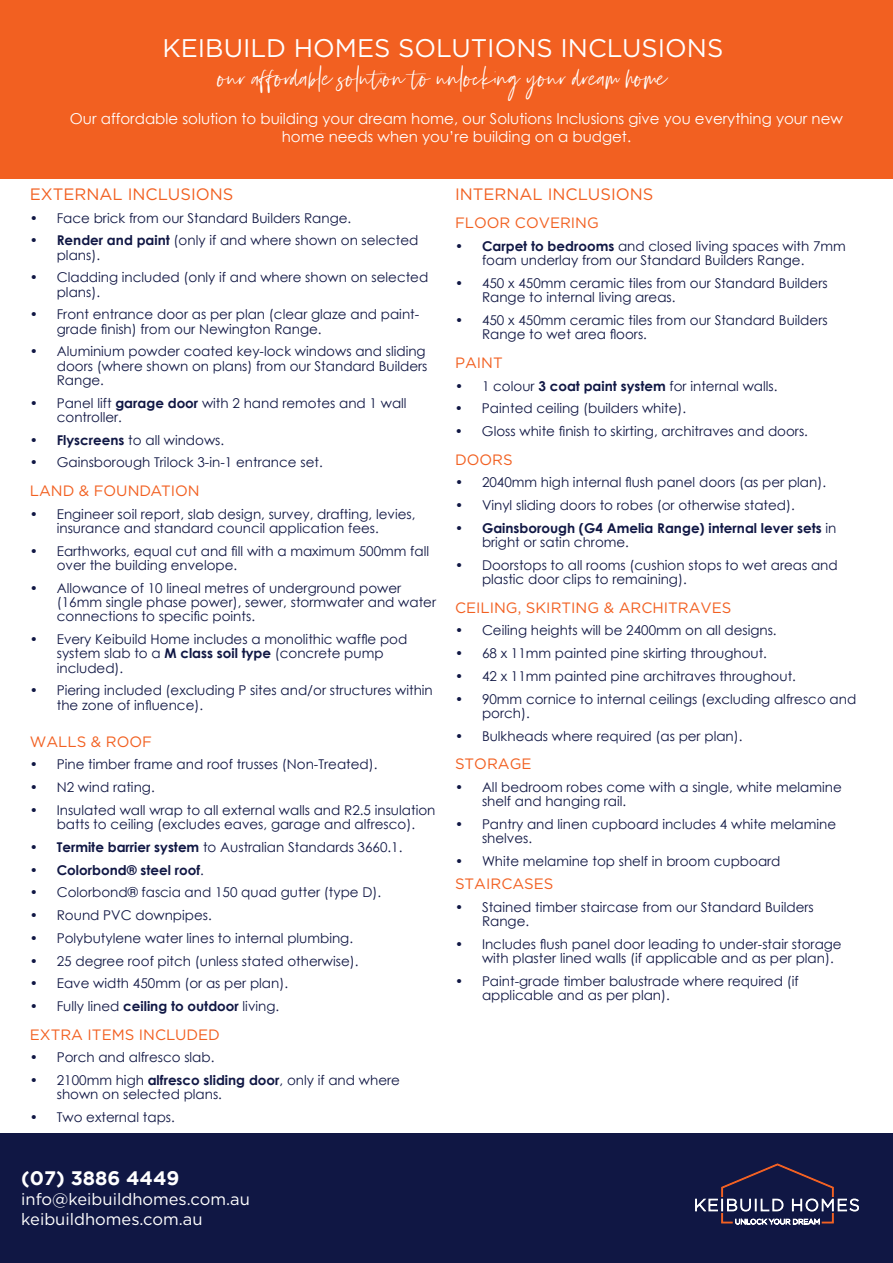
<style>
.page{position:relative;width:893px;height:1263px;background:#fff}
.page>*{position:absolute;margin:0;border:0;box-sizing:border-box;transform-origin:0 0}
.t1{font:31.5px "Silver South Script Alt";color:#fff}
.t2{font:25.5px "Gotham";color:#fff}
.t3{font:700 19.5px "Gotham";color:#fff}
.t4{font:16.5px/19.8px "Gotham";color:#fff}
.t5{font:16.5px "Gotham";color:#f26021}
.t6{font:15px/18px "Century Gothic";color:#fff;text-align:center}
.t7{font:15px "Gotham";color:#f26021}
.t8{font:13.5px/14.2px "Century Gothic";color:#101744}
.t9{font:700 13.5px/14.2px "Century Gothic";color:#101744}
.s1{font-weight:700}
.s2{font-weight:400}
</style>
<div class="page">
<div style="left:0;top:1133px;width:893px;height:130px;background:#101744"></div>
<svg style="left:695px;top:1163px;width:164px;height:61px"></svg>
<div style="left:0;top:0;width:893px;height:179px;background:#f26021"></div>
<h2 class="t2" style="left:162px;top:31px;width:562px">KEIBUILD HOMES SOLUTIONS INCLUSIONS</h2>
<h1 class="t1" style="left:218px;top:59px;width:450px">our affordable solution to unlocking your dream home</h1>
<p class="t6" style="left:70px;top:110px;width:774px">Our affordable solution to building your dream home, our Solutions Inclusions give you everything your new home needs when you’re building on a budget.</p>
<p class="t5" style="left:30px;top:183px;width:205px">EXTERNAL INCLUSIONS</p>
<p class="t8" style="left:30px;top:210px;width:323px">• Face brick from our Standard Builders Range.</p>
<p class="t8" style="left:57px;top:233px;width:363px;text-indent:-27px"><span class="s1">• Render and paint</span> (only if and where shown on selected plans).</p>
<p class="t8" style="left:57px;top:270px;width:373px;text-indent:-27px">• Cladding included (only if and where shown on selected plans).</p>
<p class="t8" style="left:57px;top:307px;width:364px;text-indent:-27px">• Front entrance door as per plan (clear glaze and paint&shy;grade finish) from our Newington Range.</p>
<p class="t8" style="left:57px;top:344px;width:372px;text-indent:-27px">• Aluminium powder coated key-lock windows and sliding doors (where shown on plans) from our Standard Builders<br>Range.</p>
<p class="t8" style="left:57px;top:395px;width:351px;text-indent:-27px">• Panel lift <span class="s1">garage door</span> with 2 hand remotes and 1 wall controller.</p>
<p class="t8" style="left:30px;top:432px;width:196px"><span class="s1">• Flyscreens</span> to all windows.</p>
<p class="t8" style="left:30px;top:455px;width:294px">• Gainsborough Trilock 3-in-1 entrance set.</p>
<p class="t7" style="left:30px;top:481px;width:171px">LAND &amp; FOUNDATION</p>
<p class="t8" style="left:57px;top:506px;width:360px;text-indent:-27px">• Engineer soil report, slab design, survey, drafting, levies, insurance and standard council application fees.</p>
<p class="t8" style="left:57px;top:543px;width:374px;text-indent:-27px">• Earthworks, equal cut and fill with a maximum 500mm fall over the building envelope.</p>
<p class="t8" style="left:57px;top:580px;width:381px;text-indent:-27px">• Allowance of 10 lineal metres of underground power (16mm single phase power), sewer, stormwater and water connections to specific points.</p>
<p class="t8" style="left:57px;top:632px;width:352px;text-indent:-27px">• Every Keibuild Home includes a monolithic waffle pod system slab to a <span class="s1">M class soil type</span> (concrete pump included).</p>
<p class="t8" style="left:57px;top:683px;width:378px;text-indent:-27px">• Piering included (excluding P sites and/or structures within the zone of influence).</p>
<p class="t7" style="left:30px;top:732px;width:124px">WALLS &amp; ROOF</p>
<p class="t8" style="left:30px;top:757px;width:349px"><span class="s1">•</span> Pine timber frame and roof trusses (Non-Treated).</p>
<p class="t8" style="left:30px;top:780px;width:126px">• N2 wind rating.</p>
<p class="t8" style="left:30px;top:802px;width:407px;text-align:center">• Insulated wall wrap to all external walls and R2.5 insulation batts to ceiling (excludes eaves, garage and alfresco).</p>
<p class="t8" style="left:30px;top:839px;width:374px"><span class="s1">• Termite barrier system</span> to Australian Standards 3660.1.</p>
<p class="t9" style="left:30px;top:862px;width:176px">• Colorbond® steel roof<span class="s2">.</span></p>
<p class="t8" style="left:30px;top:885px;width:353px">• Colorbond® fascia and 150 quad gutter (type D).</p>
<p class="t8" style="left:30px;top:908px;width:184px">• Round PVC downpipes.</p>
<p class="t8" style="left:30px;top:930px;width:325px">• Polybutylene water lines to internal plumbing.</p>
<p class="t8" style="left:30px;top:953px;width:330px">• 25 degree roof pitch (unless stated otherwise).</p>
<p class="t8" style="left:30px;top:976px;width:260px">• Eave width 450mm (or as per plan).</p>
<p class="t8" style="left:30px;top:999px;width:251px">• Fully lined <span class="s1">ceiling to outdoor</span> living.</p>
<p class="t7" style="left:30px;top:1025px;width:192px">EXTRA ITEMS INCLUDED</p>
<p class="t8" style="left:30px;top:1050px;width:186px">• Porch and alfresco slab.</p>
<p class="t8" style="left:57px;top:1073px;width:345px;text-indent:-27px">• 2100mm high <span class="s1">alfresco sliding door</span>, only if and where shown on selected plans.</p>
<p class="t8" style="left:30px;top:1110px;width:147px">• Two external taps.</p>
<h3 class="t3" style="left:21px;top:1167px;width:160px">(07) 3886 4449</h3>
<p class="t4" style="left:21px;top:1189px;width:230px">info@keibuildhomes.com.au keibuildhomes.com.au</p>
<p class="t5" style="left:455px;top:183px;width:200px">INTERNAL INCLUSIONS</p>
<p class="t7" style="left:455px;top:213px;width:145px">FLOOR COVERING</p>
<p class="t8" style="left:482px;top:239px;width:365px;text-indent:-27px"><span class="s1">• Carpet to bedrooms</span> and closed living spaces with 7mm foam underlay from our Standard Builders Range.</p>
<p class="t8" style="left:482px;top:276px;width:347px;text-indent:-27px">• 450 x 450mm ceramic tiles from our Standard Builders<br>Range to internal living areas.</p>
<p class="t8" style="left:482px;top:313px;width:347px;text-indent:-27px">• 450 x 450mm ceramic tiles from our Standard Builders<br>Range to wet area floors.</p>
<p class="t7" style="left:455px;top:353px;width:49px">PAINT</p>
<p class="t8" style="left:455px;top:378px;width:324px"><span class="s1">•</span> 1 colour <span class="s1">3 coat paint system</span> for internal walls.</p>
<p class="t8" style="left:455px;top:401px;width:233px">• Painted ceiling (builders white).</p>
<p class="t8" style="left:455px;top:424px;width:354px">• Gloss white finish to skirting, architraves and doors.</p>
<p class="t7" style="left:455px;top:450px;width:59px">DOORS</p>
<p class="t8" style="left:455px;top:475px;width:373px">• 2040mm high internal flush panel doors (as per plan).</p>
<p class="t8" style="left:455px;top:498px;width:341px">• Vinyl sliding doors to robes (or otherwise stated).</p>
<p class="t9" style="left:482px;top:520px;width:356px;text-indent:-27px">• Gainsborough (G4 Amelia Range) internal lever sets <span class="s2">in bright or satin chrome.</span></p>
<p class="t8" style="left:482px;top:558px;width:357px;text-indent:-27px">• Doorstops to all rooms (cushion stops to wet areas and plastic door clips to remaining).</p>
<p class="t7" style="left:455px;top:598px;width:278px">CEILING, SKIRTING &amp; ARCHITRAVES</p>
<p class="t8" style="left:455px;top:623px;width:323px">• Ceiling heights will be 2400mm on all designs.</p>
<p class="t8" style="left:455px;top:646px;width:314px">• 68 x 11mm painted pine skirting throughout.</p>
<p class="t8" style="left:455px;top:669px;width:342px">• 42 x 11mm painted pine architraves throughout.</p>
<p class="t8" style="left:482px;top:691px;width:376px;text-indent:-27px">• 90mm cornice to internal ceilings (excluding alfresco and porch).</p>
<p class="t8" style="left:455px;top:728px;width:289px">• Bulkheads where required (as per plan).</p>
<p class="t7" style="left:455px;top:754px;width:78px">STORAGE</p>
<p class="t8" style="left:482px;top:780px;width:361px;text-indent:-27px">• All bedroom robes come with a single, white melamine shelf and hanging rail.</p>
<p class="t8" style="left:482px;top:817px;width:356px;text-indent:-27px">• Pantry and linen cupboard includes 4 white melamine shelves.</p>
<p class="t8" style="left:455px;top:854px;width:327px">• White melamine top shelf in broom cupboard</p>
<p class="t7" style="left:455px;top:874px;width:100px">STAIRCASES</p>
<p class="t8" style="left:482px;top:899px;width:333px;text-indent:-27px">• Stained timber staircase from our Standard Builders<br>Range.</p>
<p class="t8" style="left:482px;top:936px;width:361px;text-indent:-27px">• Includes flush panel door leading to under-stair storage with plaster lined walls (if applicable and as per plan).</p>
<p class="t8" style="left:482px;top:973px;width:318px;text-indent:-27px">• Paint-grade timber balustrade where required (if applicable and as per plan).</p>
</div>
